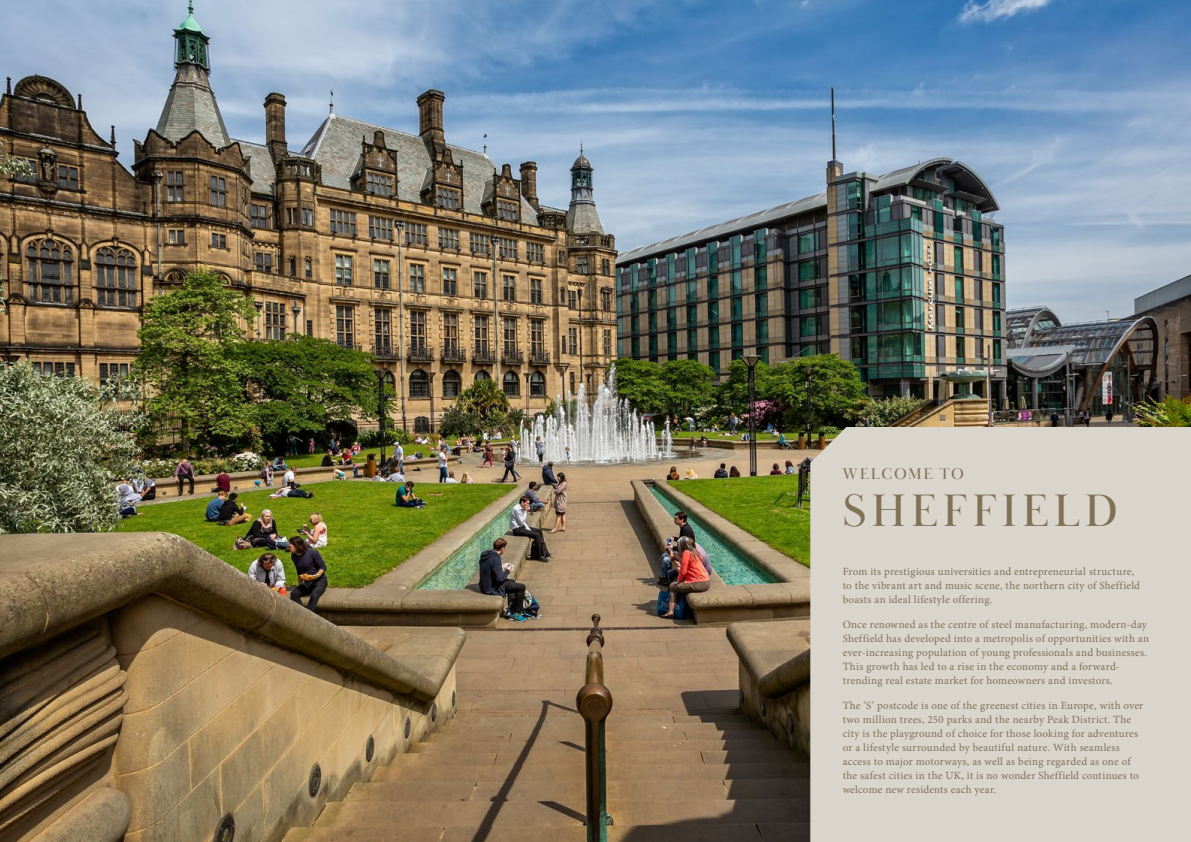
<style>
.page{position:relative;width:1191px;height:842px;background:#fff}
.page>*{position:absolute;margin:0;border:0;box-sizing:border-box;transform-origin:0 0}
.Title_mini{font:46.9px "Baskerville Display PT";letter-spacing:.1em;color:#807155}
.Title_mini-2{font:16px "Baskerville Display PT";letter-spacing:.1em;color:#807155}
.Body_Text{font:11px/14px "Minion Pro";letter-spacing:.02em;color:#807155}
</style>
<div class="page">
<img style="left:0;top:0;width:1191px;height:842px">
<div style="left:810px;top:427px;width:381px;height:415px;background:#d9d4cc"></div>
<p class="Title_mini-2" style="left:842px;top:465px;width:123px">WELCOME TO</p>
<p class="Title_mini" style="left:842px;top:483px;width:277px">SHEFFIELD</p>
<p class="Body_Text" style="left:842px;top:565px;width:299px">From its prestigious universities and entrepreneurial structure, to the vibrant art and music scene, the northern city of Sheffield boasts an ideal lifestyle offering.</p>
<p class="Body_Text" style="left:842px;top:618px;width:308px">Once renowned as the centre of steel manufacturing, modern-day Sheffield has developed into a metropolis of opportunities with an ever-increasing population of young professionals and businesses.<br>This growth has led to a rise in the economy and a forward&shy;trending real estate market for homeowners and investors.</p>
<p class="Body_Text" style="left:842px;top:699px;width:302px">The ’S’ postcode is one of the greenest cities in Europe, with over two million trees, 250 parks and the nearby Peak District. The city is the playground of choice for those looking for adventures or a lifestyle surrounded by beautiful nature. With seamless access to major motorways, as well as being regarded as one of the safest cities in the UK, it is no wonder Sheffield continues to welcome new residents each year.</p>
</div>
